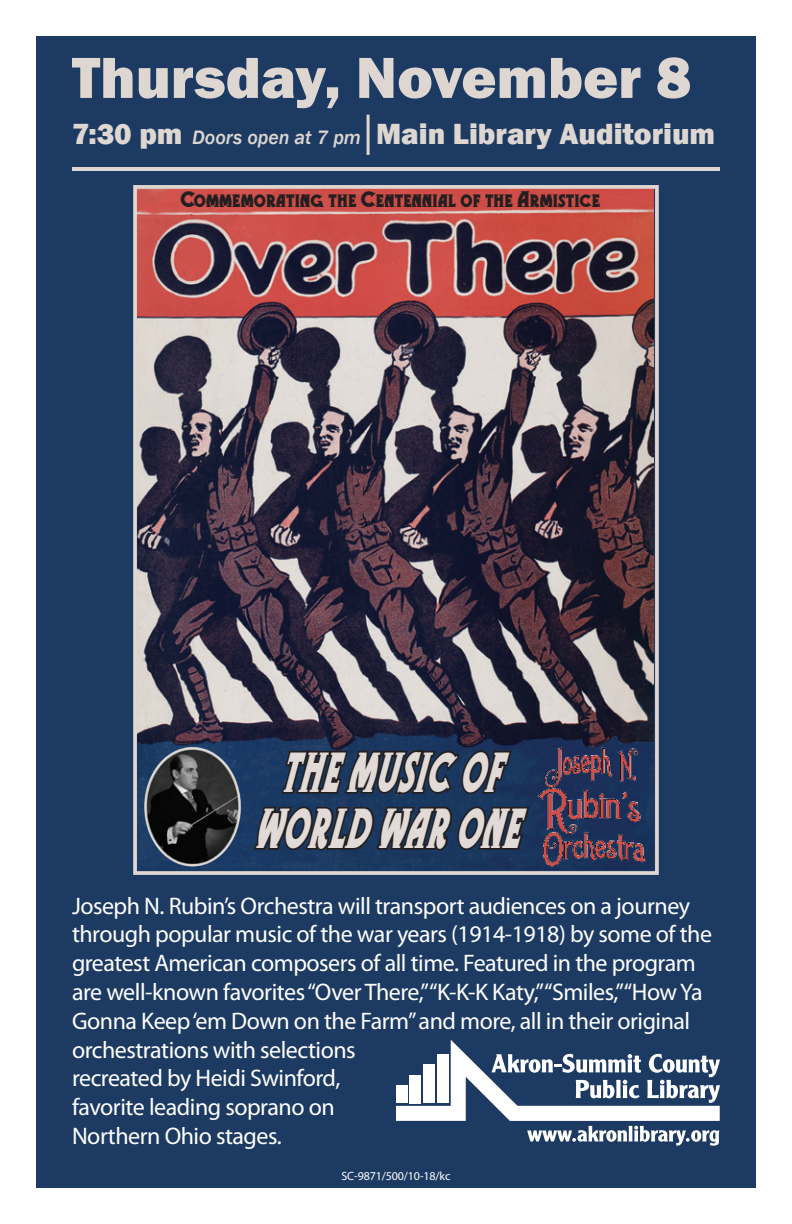
<style>
.page{position:relative;width:792px;height:1224px;background:#fff}
.page>*{position:absolute;margin:0;border:0;box-sizing:border-box;transform-origin:0 0}
.t1{font:800 60px "Franklin Gothic";color:#ded7d1}
.t2{font:italic 48.8px/56.2px "Gramophone NF";color:#e1dad6;text-align:center;scale:.64 1}
.t3{font:800 30px "Franklin Gothic";color:#ded7d1}
.t4{font:24px/28.8px "Myriad Pro";letter-spacing:-.02em;color:#fff}
.t5{font:19.4px "Gramophone NF";color:#231f20}
.t6{font:12px "Myriad Pro";letter-spacing:-.01em;color:#fff}
.s1{font-weight:500;font-style:italic;font-size:20px}
</style>
<div class="page">
<div style="left:36px;top:36px;width:720px;height:1152px;background:#1d3b62"></div>
<svg style="left:133px;top:185px;width:526px;height:690px;background:#63515d"></svg>
<hr style="left:72px;top:167px;width:648px;height:4px;background:#ded7d1">
<svg style="left:396px;top:1040px;width:324px;height:106px"></svg>
<hr style="left:367px;top:115px;width:3px;height:40px;background:#ded7d1">
<p class="t1" style="left:72px;top:39px;width:621px">Thursday, November 8</p>
<p class="t3" style="left:72px;top:114px;width:645px">7:30 pm <span class="s1">Doors open at 7 pm</span> Main Library Auditorium</p>
<p class="t5" style="left:181px;top:186px;width:421px">Commemorating the Centennial of the Armistice</p>
<p class="t2" style="left:254px;top:745px;width:442px">THEMUSICOF<br>WORLDWARONE</p>
<p class="t4" style="left:72px;top:891px;width:642px">Joseph N. Rubin’s Orchestra will transport audiences on a journey through popular music of the war years (1914-1918) by some of the greatest American composers of all time. Featured in the program are well-known favorites “Over There,” “K-K-K Katy,” “Smiles,” “How Ya Gonna Keep ‘em Down on the Farm” and more, all in their original orchestrations with selections<br>recreated by Heidi Swinford,<br>favorite leading soprano on<br>Northern Ohio stages.</p>
<p class="t6" style="left:341px;top:1168px;width:111px">SC-9871/500/10-18/kc</p>
</div>
